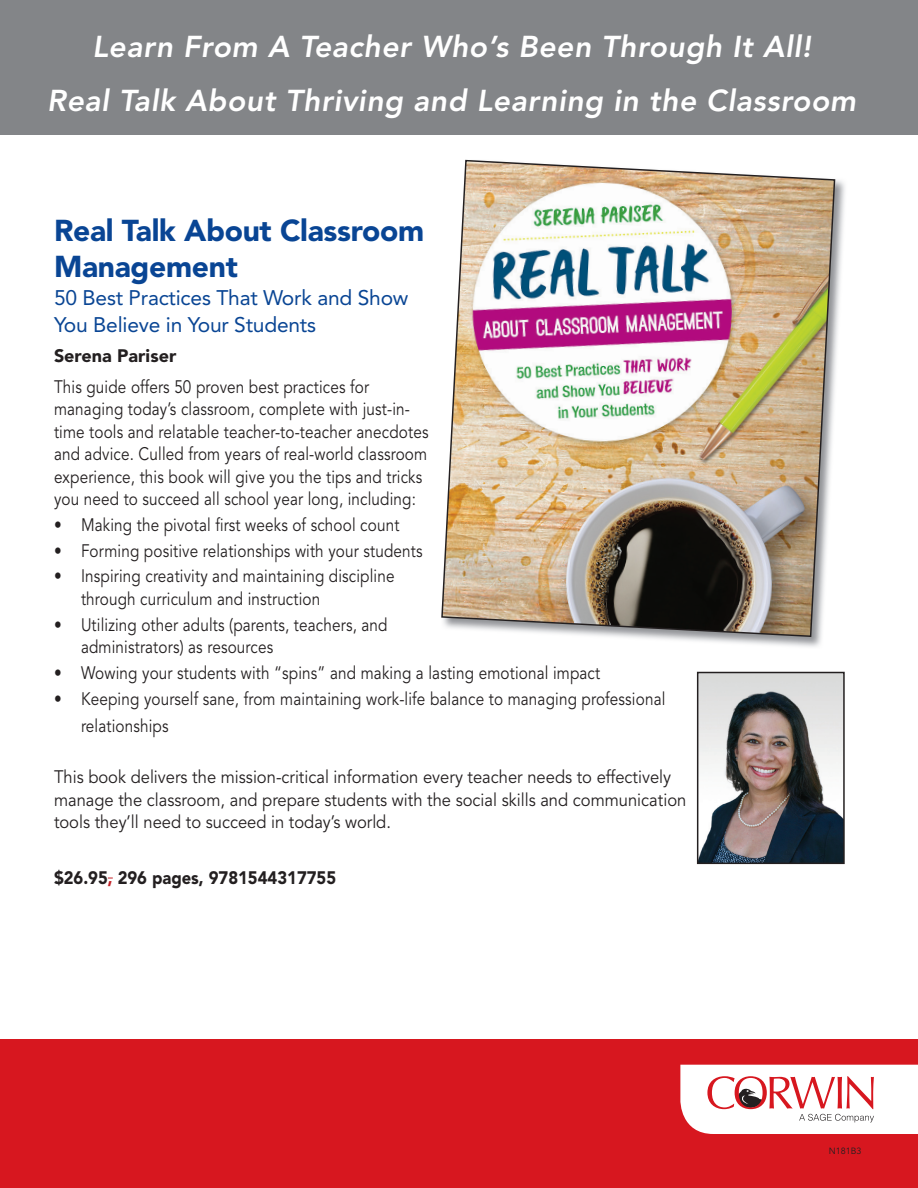
<style>
.page{position:relative;width:918px;height:1188px;background:#fff}
.page>*{position:absolute;margin:0;border:0;box-sizing:border-box;transform-origin:0 0}
.t1{font:italic 800 30px/54px "Avenir";letter-spacing:.02em;color:#fff;text-align:center}
.t2{font:900 30px/36px "Avenir";letter-spacing:-.01em;color:#094594}
.t3{font:21px/27px "Avenir";letter-spacing:-.01em;color:#094594}
.t4{font:18px/22.5px "Avenir";letter-spacing:.01em;color:#231f20;scale:.85 1}
.t5{font:18px/22.5px "Avenir";letter-spacing:.01em;color:#231f20;scale:.92 1}
.t6{font:900 18px "Avenir";color:#231f20;scale:.92 1}
.t7{font:900 18px "Avenir";color:#231f20}
.t8{font:9px "Avenir";color:#231f20}
.s1{color:#c32127}
</style>
<div class="page">
<div style="left:0;top:1039px;width:918px;height:149px;background:#d7171f"></div>
<div style="left:0;top:0;width:918px;height:135px;background:#838588"></div>
<svg style="left:680px;top:1065px;width:238px;height:69px;background:#f5e0e1"></svg>
<img style="left:647px;top:180px;width:198px;height:467px">
<img style="left:441px;top:159px;width:395px;height:479px">
<img style="left:700px;top:675px;width:142px;height:186px">
<div style="left:697px;top:672px;width:148px;height:192px;border:2px solid #231f20"></div>
<h1 class="t1" style="left:47px;top:19px;width:810px">Learn From A Teacher Who’s Been Through It All!<br>Real Talk About Thriving and Learning in the Classroom</h1>
<h1 class="t2" style="left:54px;top:212px;width:372px">Real Talk About Classroom<br>Management</h1>
<p class="t3" style="left:54px;top:285px;width:356px">50 Best Practices That Work and Show<br>You Believe in Your Students</p>
<p class="t7" style="left:54px;top:345px;width:124px">Serena Pariser</p>
<p class="t4" style="left:54px;top:376px;width:442px">This guide offers 50 proven best practices for managing today’s classroom, complete with just-in&shy;time tools and relatable teacher-to-teacher anecdotes and advice. Culled from years of real-world classroom experience, this book will give you the tips and tricks you need to succeed all school year long, including:</p>
<p class="t4" style="left:54px;top:514px;width:408px">• Making the pivotal first weeks of school count</p>
<p class="t4" style="left:54px;top:540px;width:435px">• Forming positive relationships with your students</p>
<p class="t4" style="left:81px;top:565px;width:370px;text-indent:-27px">• Inspiring creativity and maintaining discipline through curriculum and instruction</p>
<p class="t4" style="left:81px;top:614px;width:362px;text-indent:-27px">• Utilizing other adults (parents, teachers, and administrators) as resources</p>
<p class="t4" style="left:54px;top:662px;width:644px">• Wowing your students with “spins” and making a lasting emotional impact</p>
<p class="t4" style="left:81px;top:685px;width:689px;line-height:27px;text-indent:-27px">• Keeping yourself sane, from maintaining work-life balance to managing professional relationships</p>
<p class="t5" style="left:54px;top:766px;width:689px">This book delivers the mission-critical information every teacher needs to effectively manage the classroom, and prepare students with the social skills and communication tools they’ll need to succeed in today’s world.</p>
<p class="t6" style="left:54px;top:867px;width:308px">$26.95<span class="s1">,</span> 296 pages, 9781544317755</p>
<p class="t8" style="left:829px;top:1145px;width:34px">N181B3</p>
</div>
